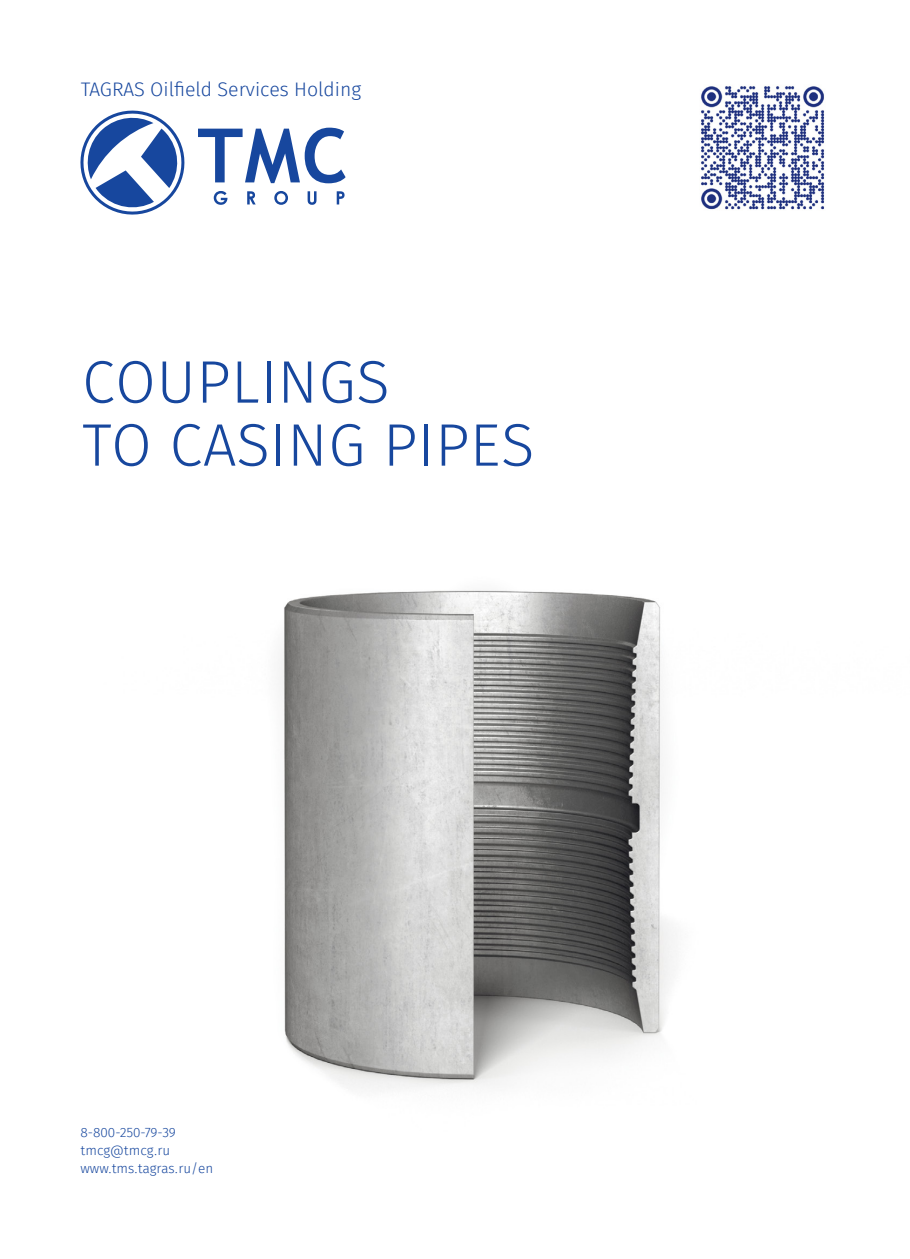
<style>
.page{position:relative;width:910px;height:1259px;background:#fff}
.page>*{position:absolute;margin:0;border:0;box-sizing:border-box;transform-origin:0 0}
.t1{font:300 60px/63px "Fira Sans";letter-spacing:.01em;color:#17479e}
.t2{font:300 19.5px "Fira Sans";color:#17479e}
.t3{font:300 13.5px/18px "Fira Sans";color:#17479e}
</style>
<div class="page">
<img style="left:279px;top:590px;width:395px;height:499px">
<img style="left:701px;top:86px;width:124px;height:124px">
<svg style="left:214px;top:191px;width:13px;height:14px"></svg>
<svg style="left:247px;top:191px;width:9px;height:13px"></svg>
<svg style="left:274px;top:191px;width:14px;height:14px"></svg>
<svg style="left:308px;top:191px;width:8px;height:14px"></svg>
<svg style="left:337px;top:191px;width:8px;height:13px"></svg>
<svg style="left:198px;top:128px;width:148px;height:55px"></svg>
<svg style="left:80px;top:110px;width:105px;height:105px"></svg>
<h2 class="t2" style="left:81px;top:76px;width:282px">TAGRAS Oilfield Services Holding</h2>
<h1 class="t1" style="left:82px;top:355px;width:453px">СOUPLINGS<br>TO CASING PIPES</h1>
<p class="t3" style="left:80px;top:1124px;width:134px">8-800-250-79-39 tmcg@tmcg.ru www.tms.tagras.ru/en</p>
</div>
